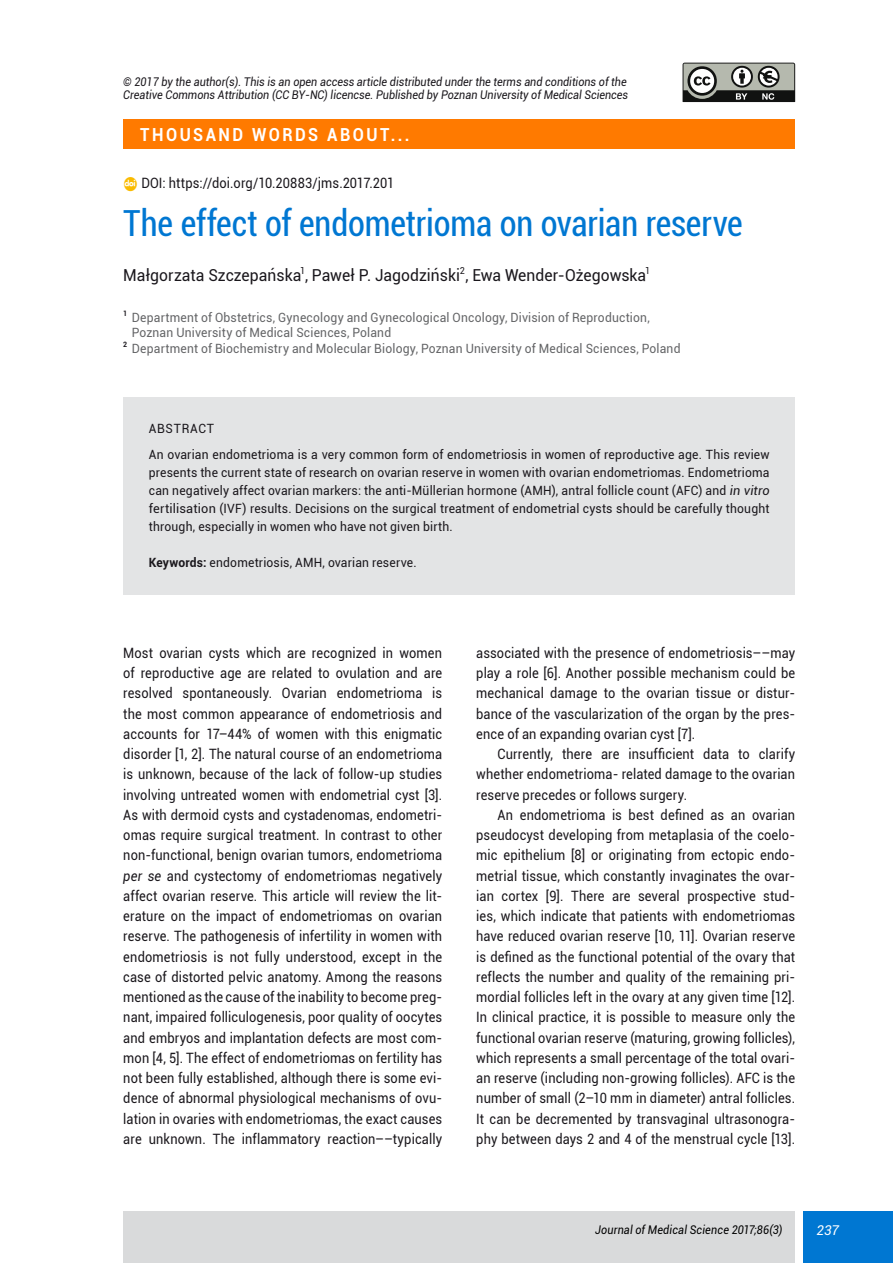
<style>
.page{position:relative;width:893px;height:1263px;background:#fff}
.page>*{position:absolute;margin:0;border:0;box-sizing:border-box;transform-origin:0 0}
.TYT_tytul{font:condensed 36px "Roboto";letter-spacing:-.005em;color:#0077d2;scale:.95 1}
.TXT_wciecie{font:700 18px "Roboto";letter-spacing:.155em;color:#fff;scale:.9 1}
.TYT_autorzy{font:16.5px "Roboto";letter-spacing:.005em;color:#1a171c;scale:.95 1}
.TXT_bez_wciecia{font:14.25px/20.2px "Roboto";letter-spacing:.01em;color:#1a171c;text-align:justify;scale:.9 1}
.TXT_wciecie-2{font:14.25px/20.2px "Roboto";letter-spacing:.01em;color:#1a171c;text-align:justify;scale:.9 1}
.DOI{font:14.25px "Roboto";letter-spacing:.005em;color:#1a171c;scale:.9 1}
.t1{font:italic 13.5px "Roboto";color:#fff}
.STR_tekst{font:12.75px/18px "Roboto";letter-spacing:.015em;color:#1a171c;text-align:justify;scale:.95 1}
.TYT_afiliacja_NR{font:12.75px/15.3px "Roboto";letter-spacing:.015em;color:#646567;scale:.95 1}
.STR_abstract{font:12.75px "Roboto";color:#1a171c;scale:.95 1}
.t2{font:italic 12px/13.5px "Roboto";color:#1a171c;scale:.9 1}
.t3{font:italic 12px "Roboto";letter-spacing:.015em;color:#000;scale:.9 1}
.TYT_afiliacja_NR-2{font:700 7.35px "Roboto";color:#1a171c;scale:.95 1}
.s1{font-style:italic}
.s2{font-weight:700}
</style>
<div class="page">
<div style="left:804px;top:1212px;width:89px;height:51px;background:#0077d2"></div>
<div style="left:123px;top:1212px;width:672px;height:51px;background:#d9dadb"></div>
<svg style="left:683px;top:63px;width:113px;height:40px"></svg>
<div style="left:123px;top:398px;width:672px;height:197px;background:#e3e4e5"></div>
<div style="left:123px;top:119px;width:672px;height:30px;background:#ff7a00"></div>
<p class="t2" style="left:123px;top:74px;width:562px">© 2017 by the author(s). This is an open access article distributed under the terms and conditions of the<br>Creative Commons Attribution (CC BY-NC) licencse. Published by Poznan University of Medical Sciences</p>
<p class="TXT_wciecie" style="left:140px;top:122px;width:301px">THOUSAND WORDS ABOUT...</p>
<p class="DOI" style="left:141px;top:173px;width:283px">DOI: https://doi.org/10.20883/jms.2017.201</p>
<p class="TYT_tytul" style="left:123px;top:198px;width:653px">The effect of endometrioma on ovarian reserve</p>
<p class="TYT_autorzy" style="left:123px;top:264px;width:556px">Małgorzata Szczepańska<sup>1</sup>, Paweł P. Jagodziński<sup>2</sup>, Ewa Wender‑Ożegowska<sup>1</sup></p>
<p class="TYT_afiliacja_NR-2" style="left:123px;top:309px;width:6px">1</p>
<p class="TYT_afiliacja_NR" style="left:132px;top:309px;width:547px">Department of Obstetrics, Gynecology and Gynecological Oncology, Division of Reproduction,<br>Poznan University of Medical Sciences, Poland</p>
<p class="TYT_afiliacja_NR" style="left:123px;top:340px;width:588px"><sup>2</sup> Department of Biochemistry and Molecular Biology, Poznan University of Medical Sciences, Poland</p>
<p class="STR_abstract" style="left:149px;top:419px;width:19px">Abstract</p>
<p class="STR_tekst" style="left:149px;top:445px;width:655px">An ovarian endometrioma is a very common form of endometriosis in women of reproductive age. This review presents the current state of research on ovarian reserve in women with ovarian endometriomas. Endometrioma can negatively affect ovarian markers: the anti‑Müllerian hormone (AMH), antral follicle count (AFC) and <span class="s1">in vitro </span>fertilisation (IVF) results. Decisions on the surgical treatment of endometrial cysts should be carefully thought through, especially in women who have not given birth.</p>
<p class="STR_tekst" style="left:149px;top:553px;width:283px"><span class="s2">Keywords:</span> endometriosis, AMH, ovarian reserve.</p>
<p class="TXT_bez_wciecia" style="left:123px;top:642px;width:356px">Most ovarian cysts which are recognized in women of reproductive age are related to ovulation and are resolved spontaneously. Ovarian endometrioma is the most common appearance of endometriosis and accounts for 17–44% of women with this enigmatic disorder [1, 2]. The natural course of an endometrioma is unknown, because of the lack of follow‑up studies involving untreated women with endometrial cyst [3].<br>As with dermoid cysts and cystadenomas, endometri‑ omas require surgical treatment. In contrast to other non‑functional, benign ovarian tumors, endometrioma <span class="s1">per se</span> and cystectomy of endometriomas negatively affect ovarian reserve. This article will review the lit‑ erature on the impact of endometriomas on ovarian reserve. The pathogenesis of infertility in women with endometriosis is not fully understood, except in the case of distorted pelvic anatomy. Among the reasons mentioned as the cause of the inability to become preg‑ nant, impaired folliculogenesis, poor quality of oocytes and embryos and implantation defects are most com‑ mon [4, 5]. The effect of endometriomas on fertility has not been fully established, although there is some evi‑ dence of abnormal physiological mechanisms of ovu‑ lation in ovaries with endometriomas, the exact causes are unknown. The inflammatory reaction––typically</p>
<p class="TXT_bez_wciecia" style="left:476px;top:642px;width:356px">associated with the presence of endometriosis––may play a role [6]. Another possible mechanism could be mechanical damage to the ovarian tissue or distur‑ bance of the vascularization of the organ by the pres‑ ence of an expanding ovarian cyst [7].</p>
<p class="TXT_wciecie-2" style="left:476px;top:743px;width:356px;text-indent:21px">Currently, there are insufficient data to clarify whether endometrioma- related damage to the ovarian reserve precedes or follows surgery.</p>
<p class="TXT_wciecie-2" style="left:476px;top:804px;width:356px;text-indent:21px">An endometrioma is best defined as an ovarian pseudocyst developing from metaplasia of the coelo‑ mic epithelium [8] or originating from ectopic endo‑ metrial tissue, which constantly invaginates the ovar‑ ian cortex [9]. There are several prospective stud‑ ies, which indicate that patients with endometriomas have reduced ovarian reserve [10, 11]. Ovarian reserve is defined as the functional potential of the ovary that reflects the number and quality of the remaining pri‑ mordial follicles left in the ovary at any given time [12].<br>In clinical practice, it is possible to measure only the functional ovarian reserve (maturing, growing follicles), which represents a small percentage of the total ovari‑ an reserve (including non‑growing follicles). AFC is the number of small (2–10 mm in diameter) antral follicles.<br>It can be decremented by transvaginal ultrasonogra‑ phy between days 2 and 4 of the menstrual cycle [13].</p>
<p class="t3" style="left:595px;top:1221px;width:210px">Journal of Medical Science 2017;86(3)</p>
<p class="t1" style="left:816px;top:1220px;width:24px">237</p>
</div>
